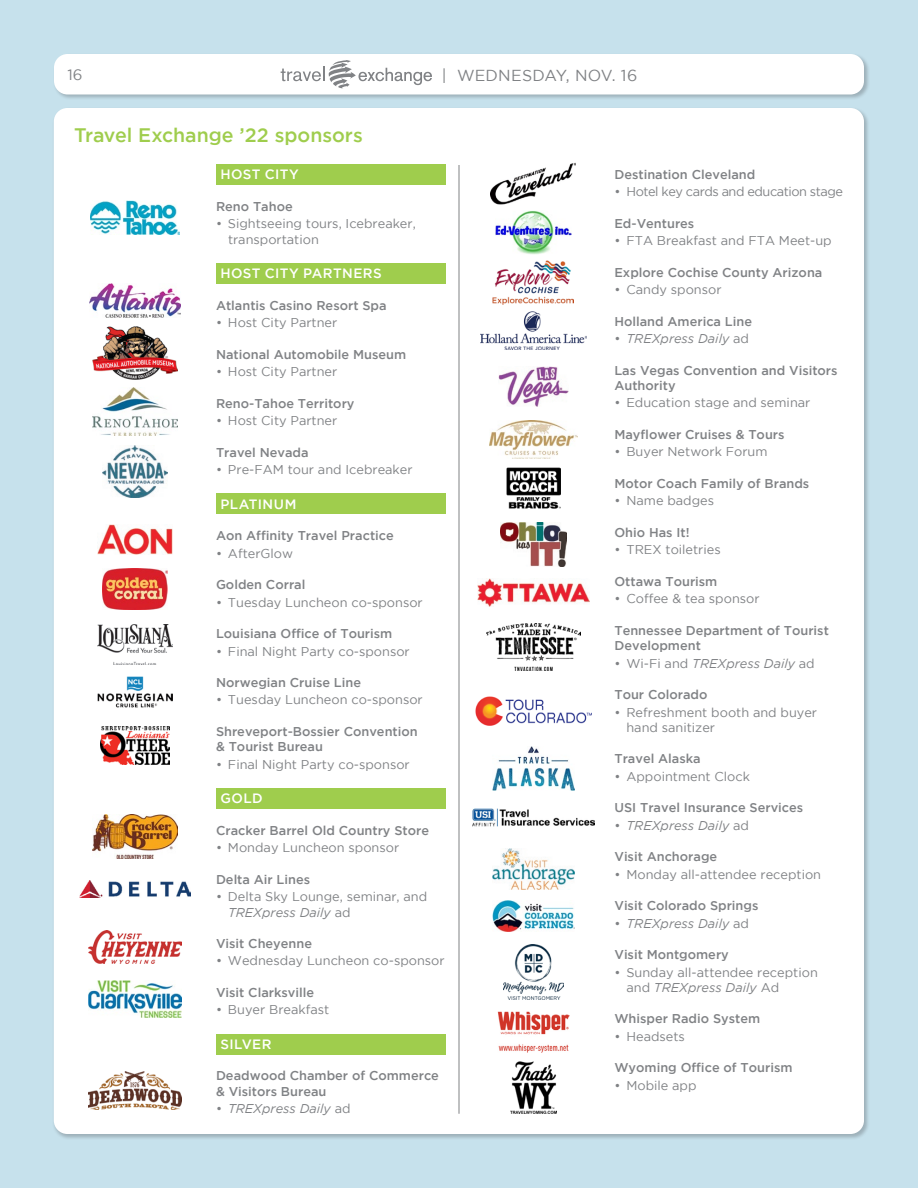
<style>
.page{position:relative;width:918px;height:1188px;background:#c6e1ec}
.page>*{position:absolute;margin:0;border:0;box-sizing:border-box;transform-origin:0 0}
.t1{font:500 19.5px "Gotham";color:#9fcd4d}
.t2{font:15.9px "Gotham";letter-spacing:.015em;color:#808285}
.t3{font:15px "Gotham";color:#808285}
.sponsor_category{font:500 13.5px "Gotham";letter-spacing:.03em;color:#fff}
.sponsor{font:500 12.75px/15.3px "Gotham";color:#808285}
.sponsor_info{font:12.75px/15.3px "Gotham";color:#808285}
.sponsor_info-2{font:italic 12.75px "Gotham";color:#808285}
.sponsor_info-3{font:12.75px "Gotham";letter-spacing:-.035em;color:#808285}
.s1{font-style:italic}
.s2{font-style:normal}
</style>
<div class="page">
<div style="left:53px;top:53px;width:817px;height:47px;background:#231f20;opacity:.25"></div>
<div style="left:54px;top:54px;width:810px;height:40px;background:#fff;border-radius:14px"></div>
<svg style="left:281px;top:60px;width:151px;height:29px"></svg>
<div style="left:54px;top:108px;width:810px;height:1026px;background:#fff;border-radius:14px"></div>
<div style="left:216px;top:164px;width:230px;height:21px;background:#9fcd4d"></div>
<div style="left:216px;top:263px;width:230px;height:21px;background:#9fcd4d"></div>
<div style="left:216px;top:493px;width:230px;height:21px;background:#9fcd4d"></div>
<div style="left:216px;top:788px;width:230px;height:21px;background:#9fcd4d"></div>
<div style="left:216px;top:1034px;width:230px;height:20px;background:#9fcd4d"></div>
<hr style="left:459px;top:165px;width:1px;height:949px;background:#808285">
<img style="left:90px;top:200px;width:90px;height:34px">
<img style="left:90px;top:284px;width:90px;height:34px">
<img style="left:93px;top:327px;width:84px;height:53px">
<img style="left:93px;top:387px;width:84px;height:48px">
<img style="left:102px;top:445px;width:66px;height:53px">
<img style="left:97px;top:525px;width:76px;height:30px">
<img style="left:102px;top:569px;width:66px;height:40px">
<img style="left:97px;top:624px;width:76px;height:40px">
<img style="left:97px;top:676px;width:76px;height:31px">
<img style="left:101px;top:726px;width:68px;height:38px">
<img style="left:93px;top:815px;width:84px;height:44px">
<img style="left:80px;top:881px;width:110px;height:17px">
<img style="left:89px;top:930px;width:92px;height:33px">
<img style="left:89px;top:981px;width:92px;height:37px">
<img style="left:89px;top:1071px;width:92px;height:38px">
<img style="left:491px;top:162px;width:85px;height:43px">
<img style="left:496px;top:210px;width:75px;height:45px">
<img style="left:493px;top:260px;width:81px;height:44px">
<img style="left:480px;top:311px;width:106px;height:38px">
<img style="left:498px;top:367px;width:71px;height:39px">
<img style="left:506px;top:468px;width:55px;height:41px">
<img style="left:489px;top:421px;width:89px;height:38px">
<img style="left:500px;top:522px;width:67px;height:44px">
<img style="left:478px;top:578px;width:111px;height:29px">
<img style="left:486px;top:624px;width:94px;height:47px">
<img style="left:475px;top:697px;width:116px;height:29px">
<img style="left:492px;top:747px;width:83px;height:44px">
<img style="left:472px;top:808px;width:122px;height:19px">
<img style="left:492px;top:849px;width:83px;height:41px">
<img style="left:492px;top:901px;width:83px;height:30px">
<img style="left:503px;top:945px;width:61px;height:54px">
<img style="left:497px;top:1011px;width:73px;height:41px">
<img style="left:511px;top:1062px;width:45px;height:52px">
<p class="t3" style="left:68px;top:66px;width:17px">16</p>
<p class="t2" style="left:442px;top:66px;width:197px">| WEDNESDAY, NOV. 16</p>
<p class="t1" style="left:74px;top:125px;width:290px">Travel Exchange ’22 sponsors</p>
<p class="sponsor_category" style="left:220px;top:167px;width:80px">HOST CITY</p>
<p class="sponsor" style="left:216px;top:198px;width:78px">Reno Tahoe</p>
<p class="sponsor_info" style="left:228px;top:216px;width:189px;text-indent:-12px">• Sightseeing tours, Icebreaker, transportation</p>
<p class="sponsor_category" style="left:220px;top:266px;width:163px">HOST CITY PARTNERS</p>
<p class="sponsor" style="left:216px;top:297px;width:172px">Atlantis Casino Resort Spa</p>
<p class="sponsor_info" style="left:216px;top:315px;width:123px">• Host City Partner</p>
<p class="sponsor" style="left:216px;top:346px;width:192px">National Automobile Museum</p>
<p class="sponsor_info" style="left:216px;top:364px;width:123px">• Host City Partner</p>
<p class="sponsor" style="left:216px;top:395px;width:140px">Reno-Tahoe Territory</p>
<p class="sponsor_info" style="left:216px;top:413px;width:123px">• Host City Partner</p>
<p class="sponsor" style="left:216px;top:444px;width:94px">Travel Nevada</p>
<p class="sponsor_info" style="left:216px;top:462px;width:198px">• Pre-FAM tour and Icebreaker</p>
<p class="sponsor_category" style="left:220px;top:496px;width:77px">PLATINUM</p>
<p class="sponsor" style="left:216px;top:528px;width:179px">Aon Affinity Travel Practice</p>
<p class="sponsor_info" style="left:216px;top:545px;width:79px">• AfterGlow</p>
<p class="sponsor" style="left:216px;top:577px;width:91px">Golden Corral</p>
<p class="sponsor_info" style="left:216px;top:594px;width:208px">• Tuesday Luncheon co-sponsor</p>
<p class="sponsor" style="left:216px;top:626px;width:178px">Louisiana Office of Tourism</p>
<p class="sponsor_info" style="left:216px;top:643px;width:195px">• Final Night Party co-sponsor</p>
<p class="sponsor" style="left:216px;top:675px;width:147px">Norwegian Cruise Line</p>
<p class="sponsor_info" style="left:216px;top:692px;width:208px">• Tuesday Luncheon co-sponsor</p>
<p class="sponsor" style="left:216px;top:724px;width:203px">Shreveport-Bossier Convention &amp; Tourist Bureau</p>
<p class="sponsor_info" style="left:216px;top:756px;width:195px">• Final Night Party co-sponsor</p>
<p class="sponsor_category" style="left:220px;top:791px;width:44px">GOLD</p>
<p class="sponsor" style="left:216px;top:822px;width:215px">Cracker Barrel Old Country Store</p>
<p class="sponsor_info" style="left:216px;top:840px;width:185px">• Monday Luncheon sponsor</p>
<p class="sponsor" style="left:216px;top:871px;width:96px">Delta Air Lines</p>
<p class="sponsor_info" style="left:228px;top:889px;width:201px;text-indent:-12px">• Delta Sky Lounge, seminar, and<br><span class="s1">TREXpress Daily</span> ad</p>
<p class="sponsor" style="left:216px;top:936px;width:98px">Visit Cheyenne</p>
<p class="sponsor_info" style="left:216px;top:953px;width:230px">• Wednesday Luncheon co-sponsor</p>
<p class="sponsor" style="left:216px;top:985px;width:100px">Visit Clarksville</p>
<p class="sponsor_info" style="left:216px;top:1002px;width:115px">• Buyer Breakfast</p>
<p class="sponsor_category" style="left:220px;top:1037px;width:53px">SILVER</p>
<p class="sponsor" style="left:216px;top:1068px;width:224px">Deadwood Chamber of Commerce &amp; Visitors Bureau</p>
<p class="sponsor_info-2" style="left:216px;top:1102px;width:136px"><span class="s2">•</span> TREXpress Daily <span class="s2">ad</span></p>
<p class="sponsor" style="left:614px;top:166px;width:142px">Destination Cleveland</p>
<p class="sponsor_info-3" style="left:614px;top:185px;width:230px">• Hotel key cards and education stage</p>
<p class="sponsor" style="left:614px;top:215px;width:81px">Ed-Ventures</p>
<p class="sponsor_info" style="left:614px;top:233px;width:219px">• FTA Breakfast and FTA Meet-up</p>
<p class="sponsor" style="left:614px;top:264px;width:209px">Explore Cochise County Arizona</p>
<p class="sponsor_info" style="left:614px;top:282px;width:109px">• Candy sponsor</p>
<p class="sponsor" style="left:614px;top:313px;width:139px">Holland America Line</p>
<p class="sponsor_info-2" style="left:614px;top:332px;width:136px"><span class="s2">•</span> TREXpress Daily <span class="s2">ad</span></p>
<p class="sponsor" style="left:614px;top:362px;width:225px">Las Vegas Convention and Visitors<br>Authority</p>
<p class="sponsor_info" style="left:614px;top:395px;width:197px">• Education stage and seminar</p>
<p class="sponsor" style="left:614px;top:427px;width:172px">Mayflower Cruises &amp; Tours</p>
<p class="sponsor_info" style="left:614px;top:444px;width:155px">• Buyer Network Forum</p>
<p class="sponsor" style="left:614px;top:475px;width:196px">Motor Coach Family of Brands</p>
<p class="sponsor_info" style="left:614px;top:493px;width:101px">• Name badges</p>
<p class="sponsor" style="left:614px;top:524px;width:77px">Ohio Has It!</p>
<p class="sponsor_info" style="left:614px;top:542px;width:108px">• TREX toiletries</p>
<p class="sponsor" style="left:614px;top:573px;width:105px">Ottawa Tourism</p>
<p class="sponsor_info" style="left:614px;top:591px;width:147px">• Coffee &amp; tea sponsor</p>
<p class="sponsor" style="left:614px;top:622px;width:216px">Tennessee Department of Tourist<br>Development</p>
<p class="sponsor_info-2" style="left:614px;top:656px;width:202px"><span class="s2">• Wi-Fi and</span> TREXpress Daily <span class="s2">ad</span></p>
<p class="sponsor" style="left:614px;top:687px;width:95px">Tour Colorado</p>
<p class="sponsor_info" style="left:626px;top:704px;width:192px;text-indent:-12px">• Refreshment booth and buyer hand sanitizer</p>
<p class="sponsor" style="left:614px;top:751px;width:88px">Travel Alaska</p>
<p class="sponsor_info" style="left:614px;top:768px;width:137px">• Appointment Clock</p>
<p class="sponsor" style="left:614px;top:800px;width:190px">USI Travel Insurance Services</p>
<p class="sponsor_info-2" style="left:614px;top:818px;width:136px"><span class="s2">•</span> TREXpress Daily <span class="s2">ad</span></p>
<p class="sponsor" style="left:614px;top:849px;width:104px">Visit Anchorage</p>
<p class="sponsor_info" style="left:614px;top:866px;width:208px">• Monday all-attendee reception</p>
<p class="sponsor" style="left:614px;top:898px;width:146px">Visit Colorado Springs</p>
<p class="sponsor_info-2" style="left:614px;top:916px;width:136px"><span class="s2">•</span> TREXpress Daily <span class="s2">ad</span></p>
<p class="sponsor" style="left:614px;top:947px;width:116px">Visit Montgomery</p>
<p class="sponsor_info" style="left:626px;top:964px;width:193px;text-indent:-12px">• Sunday all-attendee reception and <span class="s1">TREXpress Daily</span> Ad</p>
<p class="sponsor" style="left:614px;top:1011px;width:147px">Whisper Radio System</p>
<p class="sponsor_info" style="left:614px;top:1029px;width:72px">• Headsets</p>
<p class="sponsor" style="left:614px;top:1060px;width:180px">Wyoming Office of Tourism</p>
<p class="sponsor_info" style="left:614px;top:1077px;width:84px">• Mobile app</p>
</div>
